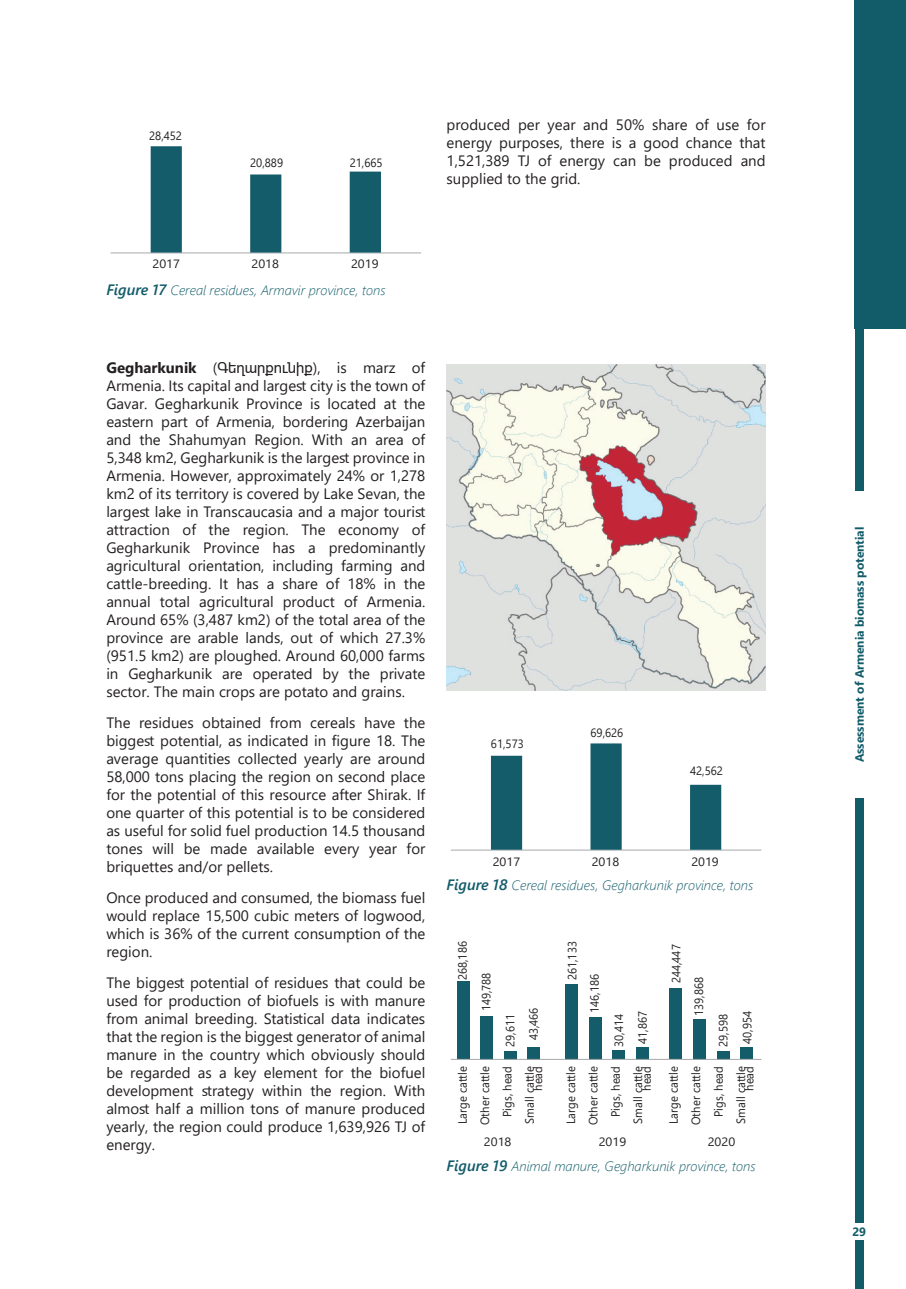
<style>
.page{position:relative;width:906px;height:1289px;background:#fff}
.page>*{position:absolute;margin:0;border:0;box-sizing:border-box;transform-origin:0 0}
.t1{font:15px/18px "Segoe UI";color:#231f20;text-align:justify}
.t2{font:italic 300 13.5px "Segoe UI";color:#125c6a}
.t3{font:12px/22.4px "Segoe UI";color:#231f20;scale:.94 1}
.t4{font:700 12px "Segoe UI";color:#125c6a}
.t5{font:12px "Segoe UI";color:#231f20;scale:1.06 1}
.s1{font-weight:600;font-size:15px}
.s2{font-weight:700}
.s3{font-family:"Arial"}
</style>
<div class="page">
<div style="left:855px;top:0;width:8px;height:1288px;background:#125c6a"></div>
<div style="left:855px;top:0;width:51px;height:328px;background:#125c6a"></div>
<div style="left:848px;top:491px;width:22px;height:306px;background:#fff"></div>
<div style="left:839px;top:1223px;width:40px;height:17px;background:#fff"></div>
<hr style="left:451px;top:849px;width:310px;height:1px;background:#a8a9ad">
<svg style="left:491px;top:743px;width:230px;height:106px"></svg>
<div style="left:740px;top:1047px;width:13px;height:12px;background:#145c6a"></div>
<div style="left:716px;top:1050px;width:13px;height:9px;background:#145c6a"></div>
<div style="left:693px;top:1018px;width:12px;height:41px;background:#145c6a"></div>
<div style="left:669px;top:988px;width:12px;height:71px;background:#145c6a"></div>
<div style="left:636px;top:1047px;width:12px;height:12px;background:#145c6a"></div>
<div style="left:612px;top:1050px;width:13px;height:9px;background:#145c6a"></div>
<div style="left:589px;top:1016px;width:12px;height:43px;background:#145c6a"></div>
<div style="left:565px;top:983px;width:13px;height:76px;background:#145c6a"></div>
<div style="left:527px;top:1046px;width:13px;height:13px;background:#145c6a"></div>
<div style="left:504px;top:1050px;width:12px;height:9px;background:#145c6a"></div>
<div style="left:480px;top:1015px;width:13px;height:44px;background:#145c6a"></div>
<div style="left:457px;top:981px;width:12px;height:78px;background:#145c6a"></div>
<hr style="left:451px;top:1058px;width:310px;height:1px;background:#a8a9ad">
<img style="left:447px;top:364px;width:318px;height:326px">
<hr style="left:111px;top:252px;width:310px;height:1px;background:#a8a9ad">
<svg style="left:151px;top:146px;width:230px;height:106px"></svg>
<p class="t3" style="left:149px;top:124px;width:36px">28,452</p>
<p class="t3" style="left:250px;top:150px;width:36px">20,889</p>
<p class="t3" style="left:350px;top:150px;width:36px">21,665</p>
<p class="t1" style="left:446px;top:114px;width:320px">produced per year and 50% share of use for energy purposes, there is a good chance that 1,521,389 TJ of energy can be produced and supplied to the grid.</p>
<p class="t5" style="left:152px;top:253px;width:27px">2017</p>
<p class="t5" style="left:251px;top:253px;width:27px">2018</p>
<p class="t5" style="left:351px;top:253px;width:27px">2019</p>
<p class="t2" style="left:106px;top:277px;width:281px"><span class="s1">Figure 17</span> Cereal residues, Armavir province, tons</p>
<p class="t1" style="left:106px;top:357px;width:320px"><span class="s2">Gegharkunik</span> (<span class="s3">Գեղարքունիք</span>), is marz of Armenia. Its capital and largest city is the town of Gavar. Gegharkunik Province is located at the eastern part of Armenia, bordering Azerbaijan and the Shahumyan Region. With an area of 5,348 km2, Gegharkunik is the largest province in Armenia. However, approximately 24% or 1,278 km2 of its territory is covered by Lake Sevan, the largest lake in Transcaucasia and a major tourist attraction of the region. The economy of Gegharkunik Province has a predominantly agricultural orientation, including farming and cattle-breeding. It has a share of 18% in the annual total agricultural product of Armenia.<br>Around 65% (3,487 km2) of the total area of the province are arable lands, out of which 27.3% (951.5 km2) are ploughed. Around 60,000 farms in Gegharkunik are operated by the private sector. The main crops are potato and grains.</p>
<p class="t1" style="left:106px;top:712px;width:320px">The residues obtained from cereals have the biggest potential, as indicated in figure 18. The average quantities collected yearly are around 58,000 tons placing the region on second place for the potential of this resource after Shirak. If one quarter of this potential is to be considered as useful for solid fuel production 14.5 thousand tones will be made available every year for briquettes and/or pellets.</p>
<p class="t1" style="left:106px;top:887px;width:320px">Once produced and consumed, the biomass fuel would replace 15,500 cubic meters of logwood, which is 36% of the current consumption of the region.</p>
<p class="t1" style="left:106px;top:972px;width:320px">The biggest potential of residues that could be used for production of biofuels is with manure from animal breeding. Statistical data indicates that the region is the biggest generator of animal manure in the country which obviously should be regarded as a key element for the biofuel development strategy within the region. With almost half a million tons of manure produced yearly, the region could produce 1,639,926 TJ of energy.</p>
<p class="t3" style="left:491px;top:731px;width:36px">61,573</p>
<p class="t3" style="left:590px;top:720px;width:36px">69,626</p>
<p class="t3" style="left:690px;top:758px;width:36px">42,562</p>
<p class="t5" style="left:493px;top:850px;width:27px">2017</p>
<p class="t5" style="left:592px;top:850px;width:27px">2018</p>
<p class="t5" style="left:691px;top:850px;width:27px">2019</p>
<p class="t2" style="left:446px;top:872px;width:308px"><span class="s1">Figure 18</span> Cereal residues, Gegharkunik province, tons</p>
<p class="t3" style="left:449px;top:1011px;width:76px;line-height:23.9px;text-indent:31px;rotate:-90deg">268,186<br>149,788</p>
<p class="t3" style="left:498px;top:1046px;width:43px;line-height:23.1px;text-align:center;rotate:-90deg">29,611<br>43,466</p>
<p class="t3" style="left:560px;top:1013px;width:78px;text-indent:33px;rotate:-90deg">261,133<br>146,186</p>
<p class="t3" style="left:606px;top:1046px;width:40px;line-height:23.7px;rotate:-90deg">30,414<br>41,867</p>
<p class="t3" style="left:664px;top:1015px;width:78px;text-indent:33px;rotate:-90deg">244,447<br>139,868</p>
<p class="t3" style="left:710px;top:1046px;width:40px;line-height:23.9px;rotate:-90deg">29,598<br>40,954</p>
<p class="t3" style="left:450px;top:1125px;width:64px;text-align:right;rotate:-90deg">Large cattle<br>Other cattle<br>Pigs, head<br>Small cattle</p>
<p class="t3" style="left:526px;top:1090px;width:28px;rotate:-90deg">head</p>
<p class="t3" style="left:558px;top:1125px;width:64px;text-align:right;rotate:-90deg">Large cattle<br>Other cattle<br>Pigs, head<br>Small cattle</p>
<p class="t3" style="left:634px;top:1090px;width:28px;rotate:-90deg">head</p>
<p class="t3" style="left:661px;top:1125px;width:64px;text-align:right;rotate:-90deg">Large cattle<br>Other cattle<br>Pigs, head<br>Small cattle</p>
<p class="t3" style="left:737px;top:1090px;width:28px;rotate:-90deg">head</p>
<p class="t5" style="left:484px;top:1130px;width:27px">2018</p>
<p class="t5" style="left:598px;top:1130px;width:27px">2019</p>
<p class="t5" style="left:707px;top:1130px;width:27px">2020</p>
<p class="t2" style="left:446px;top:1153px;width:311px"><span class="s1">Figure 19</span> Animal manure, Gegharkunik province, tons</p>
<p class="t4" style="left:848px;top:762px;width:237px;rotate:-90deg">Assessment of Armenia biomass potential</p>
<p class="t4" style="left:848px;top:680px;width:72px;rotate:-90deg">Introduction</p>
<p class="t4" style="left:852px;top:1220px;width:15px">29</p>
</div>
